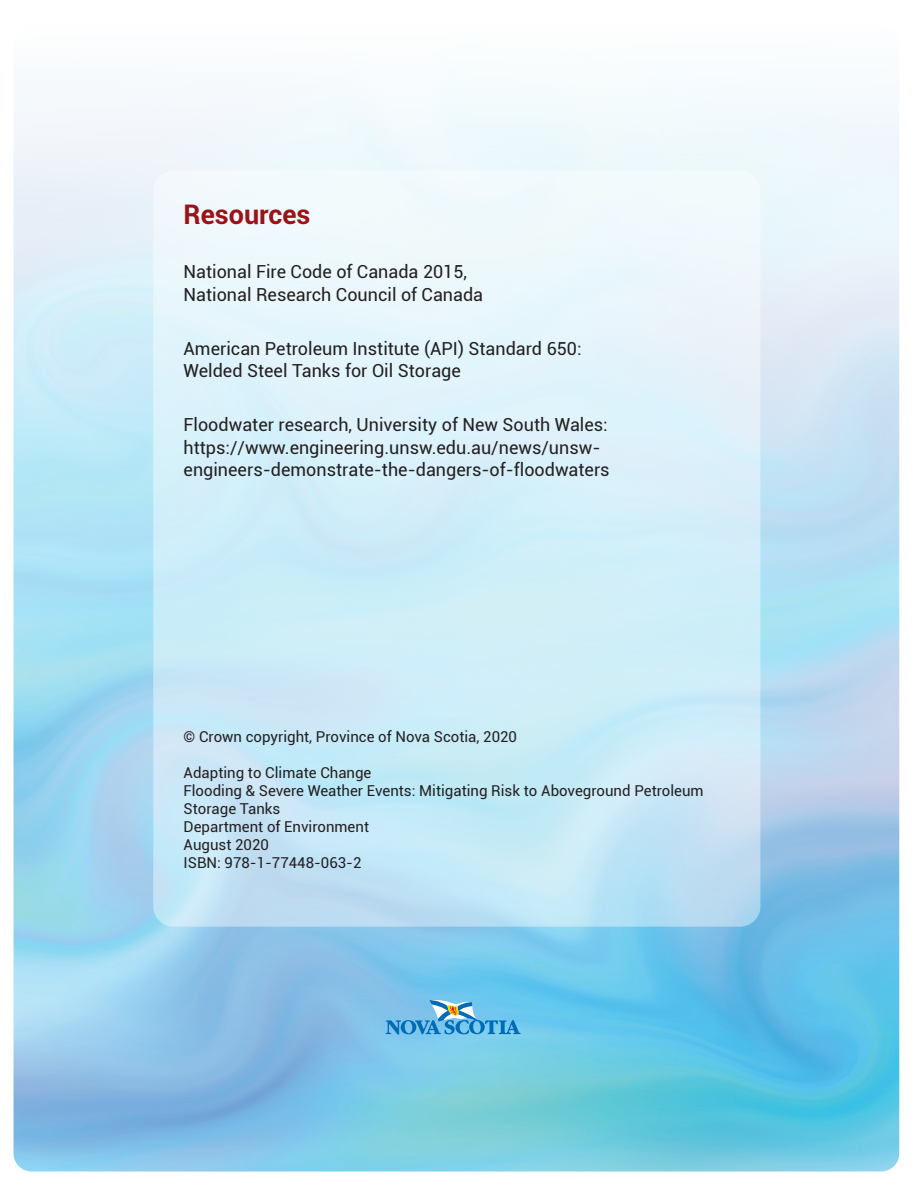
<style>
.page{position:relative;width:918px;height:1188px;background:#fff}
.page>*{position:absolute;margin:0;border:0;box-sizing:border-box;transform-origin:0 0}
.t1{font:700 27px "Roboto";color:#9a1317}
.t2{font:18px/22.5px "Roboto";color:#231f20}
.t3{font:15px/18px "Roboto";color:#231f20}
</style>
<div class="page">
<img style="left:14px;top:83px;width:885px;height:1088px">
<svg style="left:156px;top:173px;width:602px;height:751px;background:#d5eef9"></svg>
<div style="left:153px;top:171px;width:607px;height:756px;border:4px solid #fff;border-radius:18px"></div>
<svg style="left:386px;top:999px;width:135px;height:36px;background:#67b4dd"></svg>
<h1 class="t1" style="left:184px;top:196px;width:128px">Resources</h1>
<p class="t2" style="left:184px;top:260px;width:301px">National Fire Code of Canada 2015,<br>National Research Council of Canada</p>
<p class="t2" style="left:184px;top:336px;width:400px">American Petroleum Institute (API) Standard 650:<br>Welded Steel Tanks for Oil Storage</p>
<p class="t2" style="left:184px;top:413px;width:428px">Floodwater research, University of New South Wales: https://www.engineering.unsw.edu.au/news/unsw&shy;engineers-demonstrate-the-dangers-of-floodwaters</p>
<p class="t3" style="left:184px;top:727px;width:335px">© Crown copyright, Province of Nova Scotia, 2020</p>
<p class="t3" style="left:184px;top:763px;width:522px">Adapting to Climate Change<br>Flooding &amp; Severe Weather Events: Mitigating Risk to Aboveground Petroleum<br>Storage Tanks<br>Department of Environment<br>August 2020<br>ISBN: 978-1-77448-063-2</p>
</div>
